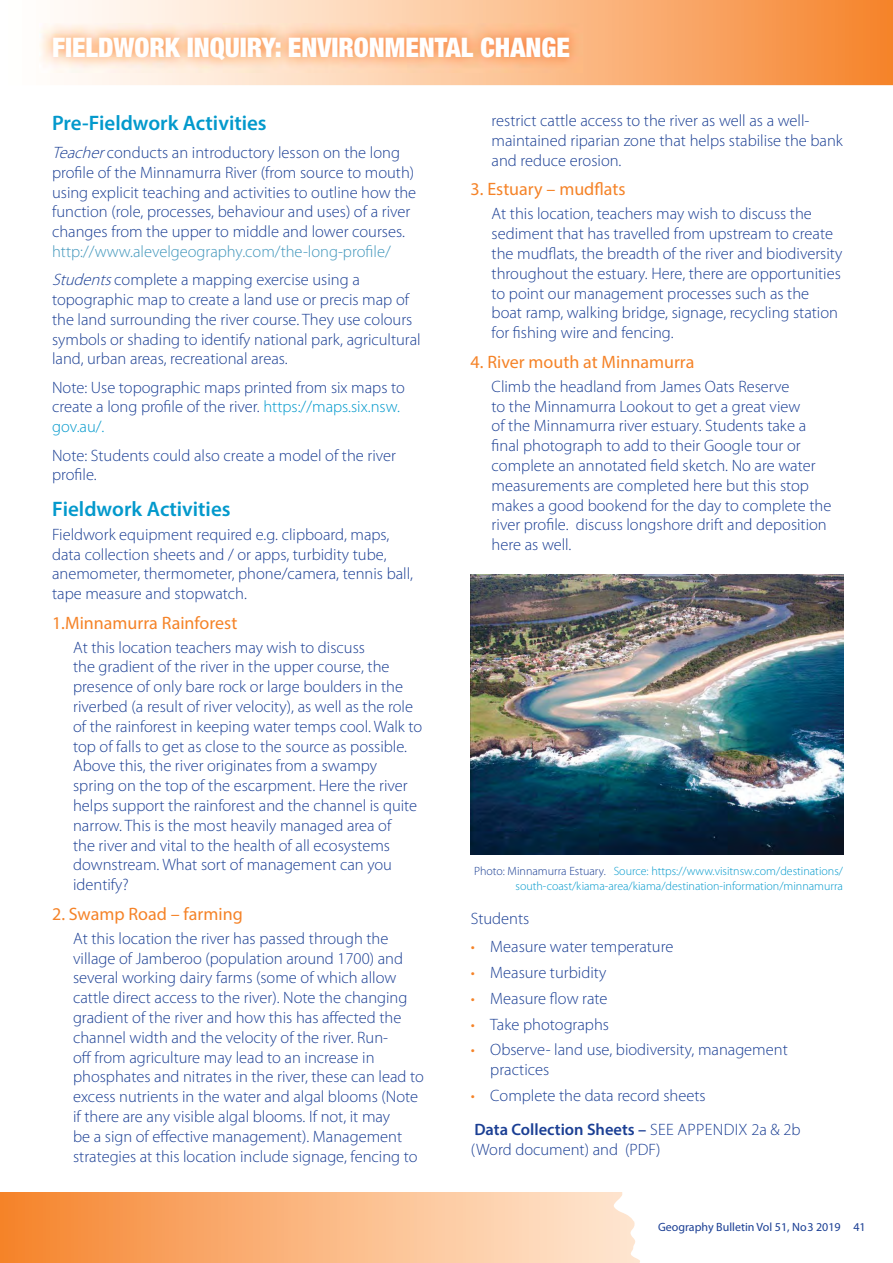
<style>
.page{position:relative;width:893px;height:1263px;background:#fff}
.page>*{position:absolute;margin:0;border:0;box-sizing:border-box;transform-origin:0 0}
.t1{font:900 condensed 27px "Helvetica Neue LT";color:#fff}
.t2{font:600 21px "Myriad Pro";color:#0399cc}
.t3{font:18px "Myriad Pro";color:#f58328}
.t4{font:300 16.5px/19.8px "Myriad Pro";color:#1b3f94}
.t5{font:300 16.5px/28.3px "Myriad Pro";color:#4297bc}
.t6{font:300 12px/14.4px "Myriad Pro";color:#0399cc;text-align:right}
.t7{font:12px "Myriad Pro";color:#1b3f94}
.s1{font-style:italic}
.s2{font-style:italic;color:#1b3f94}
.s3{color:#1b3f94}
.s4{color:#0399cc}
.s5{color:#f58328}
.s6{font-weight:600}
</style>
<div class="page">
<svg style="left:0;top:1192px;width:612px;height:71px;background:#fab57e"></svg>
<svg style="left:612px;top:85px;width:281px;height:1178px"></svg>
<svg style="left:53px;top:0;width:840px;height:85px;background:#fab884"></svg>
<img style="left:471px;top:575px;width:372px;height:280px">
<img style="left:39px;top:23px;width:544px;height:49px">
<h1 class="t1" style="left:52px;top:37px;width:519px">FIELDWORK INQUIRY: ENVIRONMENTAL CHANGE</h1>
<p class="t2" style="left:52px;top:115px;width:216px">Pre-Fieldwork Activities</p>
<p class="t4" style="left:52px;top:144px;width:366px"><span class="s1">Teacher</span>conducts an introductory lesson on the long profile of the Minnamurra River (from source to mouth) using explicit teaching and activities to outline how the function (role, processes, behaviour and uses) of a river changes from the upper to middle and lower courses.</p>
<p class="t5" style="left:52px;top:238px;width:340px">http://www.alevelgeography.com/the-long-profile/<br><span class="s2">Students</span><span class="s3">complete a mapping exercise using a</span></p>
<p class="t4" style="left:52px;top:291px;width:370px">topographic map to create a land use or precis map of the land surrounding the river course. They use colours symbols or shading to identify national park, agricultural land, urban areas, recreational areas.</p>
<p class="t4" style="left:52px;top:378px;width:354px">Note: Use topographic maps printed from six maps to create a long profile of the river. <span class="s4">https://maps.six.nsw. gov.au/.</span></p>
<p class="t4" style="left:52px;top:446px;width:346px">Note: Students could also create a model of the river profile.</p>
<p class="t2" style="left:52px;top:501px;width:180px">Fieldwork Activities</p>
<p class="t4" style="left:52px;top:525px;width:362px">Fieldwork equipment required e.g. clipboard, maps, data collection sheets and / or apps, turbidity tube, anemometer, thermometer, phone/camera, tennis ball, tape measure and stopwatch.</p>
<p class="t3" style="left:52px;top:616px;width:187px">1.Minnamurra Rainforest</p>
<p class="t4" style="left:73px;top:638px;width:351px">At this location teachers may wish to discuss<br>the gradient of the river in the upper course, the presence of only bare rock or large boulders in the riverbed (a result of river velocity), as well as the role of the rainforest in keeping water temps cool. Walk to top of falls to get as close to the source as possible.<br>Above this, the river originates from a swampy spring on the top of the escarpment. Here the river helps support the rainforest and the channel is quite narrow. This is the most heavily managed area of<br>the river and vital to the health of all ecosystems downstream. What sort of management can you identify?</p>
<p class="t3" style="left:52px;top:907px;width:192px">2. Swamp Road – farming</p>
<p class="t4" style="left:73px;top:929px;width:352px">At this location the river has passed through the village of Jamberoo (population around 1700) and several working dairy farms (some of which allow cattle direct access to the river). Note the changing gradient of the river and how this has affected the channel width and the velocity of the river. Run-<br>off from agriculture may lead to an increase in phosphates and nitrates in the river, these can lead to excess nutrients in the water and algal blooms (Note if there are any visible algal blooms. If not, it may<br>be a sign of effective management). Management strategies at this location include signage, fencing to</p>
<p class="t4" style="left:492px;top:112px;width:353px">restrict cattle access to the river as well as a well&shy;maintained riparian zone that helps stabilise the bank and reduce erosion.</p>
<p class="t3" style="left:471px;top:182px;width:156px">3. Estuary – mudflats</p>
<p class="t4" style="left:492px;top:205px;width:352px">At this location, teachers may wish to discuss the sediment that has travelled from upstream to create the mudflats, the breadth of the river and biodiversity throughout the estuary. Here, there are opportunities to point our management processes such as the boat ramp, walking bridge, signage, recycling station for fishing wire and fencing.</p>
<p class="t3" style="left:471px;top:355px;width:225px">4. River mouth at Minnamurra</p>
<p class="t4" style="left:492px;top:377px;width:341px">Climb the headland from James Oats Reserve<br>to the Minnamurra Lookout to get a great view<br>of the Minnamurra river estuary. Students take a final photograph to add to their Google tour or complete an annotated field sketch. No are water measurements are completed here but this stop makes a good bookend for the day to complete the river profile. discuss longshore drift and deposition here as well.</p>
<p class="t6" style="left:474px;top:865px;width:370px"><span class="s3">Photo: Minnamurra Estuary.</span> Source: https://www.visitnsw.com/destinations/ south-coast/kiama-area/kiama/destination-information/minnamurra</p>
<p class="t4" style="left:471px;top:910px;width:60px">Students</p>
<p class="t4" style="left:471px;top:938px;width:204px"><span class="s5">•</span> Measure water temperature</p>
<p class="t4" style="left:471px;top:964px;width:137px"><span class="s5">•</span> Measure turbidity</p>
<p class="t4" style="left:471px;top:989px;width:138px"><span class="s5">•</span> Measure flow rate</p>
<p class="t4" style="left:471px;top:1015px;width:140px"><span class="s5">•</span> Take photographs</p>
<p class="t4" style="left:490px;top:1041px;width:299px;text-indent:-20px"><span class="s5">•</span> Observe- land use, biodiversity, management practices</p>
<p class="t4" style="left:471px;top:1079px;width:331px;line-height:34.2px"><span class="s5">•</span> Complete the data record sheets<br><span class="s6">Data Collection Sheets –</span> SEE APPENDIX 2a &amp; 2b</p>
<p class="t4" style="left:471px;top:1141px;width:191px">(Word document) and (PDF)</p>
<p class="t7" style="left:658px;top:1223px;width:209px">Geography Bulletin Vol 51, No 3 2019 41</p>
</div>
